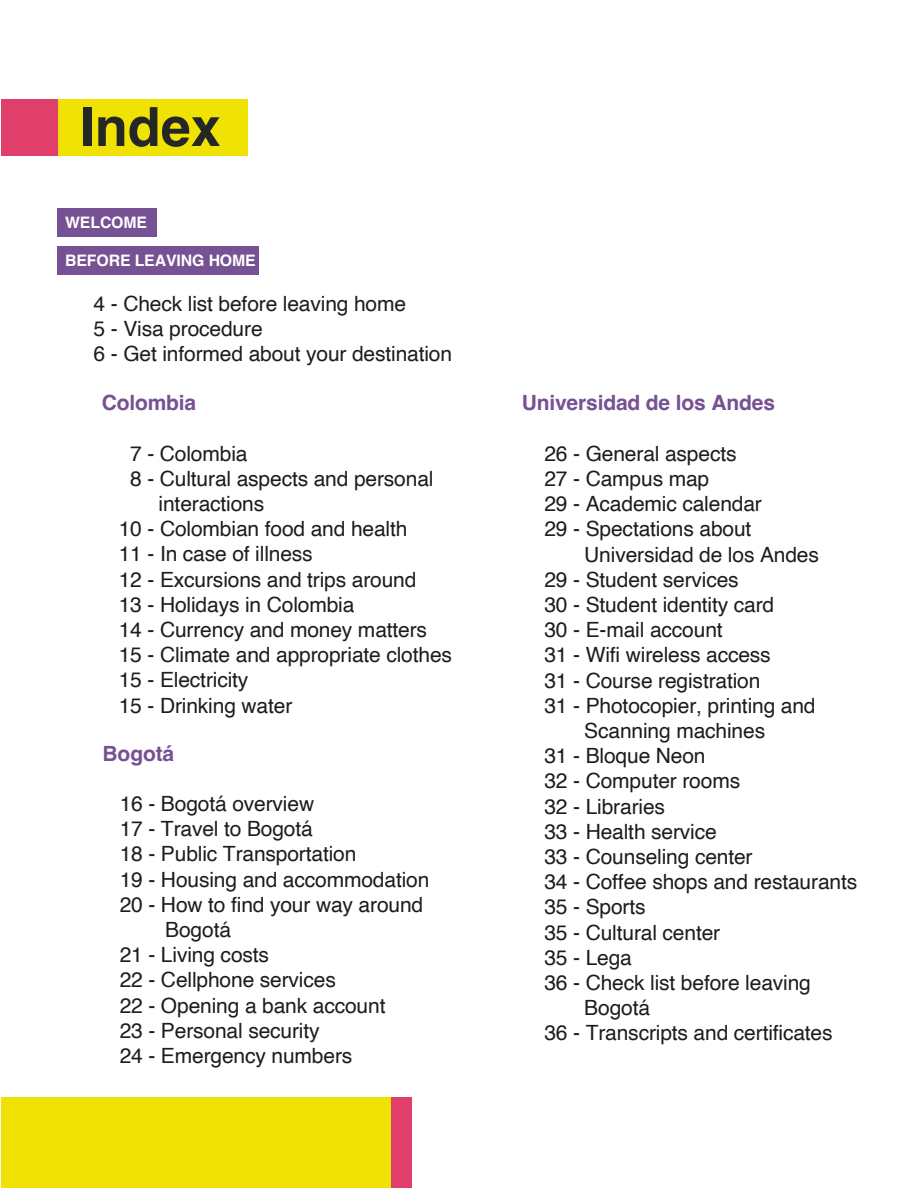
<style>
.page{position:relative;width:918px;height:1188px;background:#fff}
.page>*{position:absolute;margin:0;border:0;box-sizing:border-box;transform-origin:0 0}
.t1{font:700 54px "Helvetica";color:#252626}
.t2{font:21px/25.2px "Helvetica";letter-spacing:-.005em;color:#1d1d1b}
.t3{font:700 21px "Helvetica";letter-spacing:-.005em;color:#765194}
.t4{font:700 15.9px "Helvetica";letter-spacing:-.005em;color:#fff}
</style>
<div class="page">
<div style="left:57px;top:99px;width:191px;height:56px;background:#f0e304"></div>
<div style="left:1px;top:99px;width:56px;height:56px;background:#df3f6a"></div>
<div style="left:1px;top:1097px;width:390px;height:91px;background:#f0e304"></div>
<div style="left:391px;top:1097px;width:21px;height:91px;background:#df3f6a"></div>
<div style="left:58px;top:208px;width:99px;height:29px;background:#765194"></div>
<div style="left:58px;top:246px;width:201px;height:29px;background:#765194"></div>
<h1 class="t1" style="left:80px;top:94px;width:143px">Index</h1>
<p class="t4" style="left:65px;top:213px;width:84px">WELCOME</p>
<p class="t4" style="left:65px;top:251px;width:192px">BEFORE LEAVING HOME</p>
<p class="t2" style="left:94px;top:291px;width:360px">4 - Check list before leaving home<br>5 - Visa procedure<br>6 - Get informed about your destination</p>
<p class="t3" style="left:102px;top:390px;width:96px">Colombia</p>
<p class="t2" style="left:130px;top:441px;width:119px">7 - Colombia</p>
<p class="t2" style="left:130px;top:466px;width:305px">8 - Cultural aspects and personal</p>
<p class="t2" style="left:159px;top:492px;width:107px">interactions</p>
<p class="t2" style="left:119px;top:517px;width:290px">10 - Colombian food and health</p>
<p class="t2" style="left:119px;top:542px;width:196px">11 - In case of illness</p>
<p class="t2" style="left:119px;top:567px;width:299px">12 - Excursions and trips around</p>
<p class="t2" style="left:119px;top:592px;width:237px">13 - Holidays in Colombia</p>
<p class="t2" style="left:119px;top:618px;width:310px">14 - Currency and money matters</p>
<p class="t2" style="left:119px;top:643px;width:335px">15 - Climate and appropriate clothes</p>
<p class="t2" style="left:119px;top:668px;width:131px">15 - Electricity</p>
<p class="t2" style="left:119px;top:693px;width:175px">15 - Drinking water</p>
<p class="t3" style="left:103px;top:740px;width:73px">Bogotá</p>
<p class="t2" style="left:120px;top:792px;width:196px">16 - Bogotá overview</p>
<p class="t2" style="left:120px;top:817px;width:195px">17 - Travel to Bogotá</p>
<p class="t2" style="left:120px;top:842px;width:238px">18 - Public Transportation</p>
<p class="t2" style="left:120px;top:867px;width:311px">19 - Housing and accommodation</p>
<p class="t2" style="left:120px;top:893px;width:305px">20 - How to find your way around</p>
<p class="t2" style="left:165px;top:918px;width:67px">Bogotá</p>
<p class="t2" style="left:120px;top:943px;width:151px">21 - Living costs</p>
<p class="t2" style="left:120px;top:968px;width:218px">22 - Cellphone services</p>
<p class="t2" style="left:120px;top:993px;width:267px">22 - Opening a bank account</p>
<p class="t2" style="left:120px;top:1019px;width:201px">23 - Personal security</p>
<p class="t2" style="left:120px;top:1044px;width:234px">24 - Emergency numbers</p>
<p class="t3" style="left:522px;top:390px;width:255px">Universidad de los Andes</p>
<p class="t2" style="left:544px;top:442px;width:194px">26 - General aspects</p>
<p class="t2" style="left:544px;top:467px;width:166px">27 - Campus map</p>
<p class="t2" style="left:544px;top:492px;width:219px">29 - Academic calendar</p>
<p class="t2" style="left:544px;top:517px;width:209px">29 - Spectations about</p>
<p class="t2" style="left:584px;top:542px;width:236px">Universidad de los Andes</p>
<p class="t2" style="left:544px;top:568px;width:196px">29 - Student services</p>
<p class="t2" style="left:544px;top:593px;width:231px">30 - Student identity card</p>
<p class="t2" style="left:544px;top:618px;width:180px">30 - E-mail account</p>
<p class="t2" style="left:544px;top:643px;width:228px">31 - Wifi wireless access</p>
<p class="t2" style="left:544px;top:668px;width:218px">31 - Course registration</p>
<p class="t2" style="left:544px;top:694px;width:273px">31 - Photocopier, printing and</p>
<p class="t2" style="left:584px;top:719px;width:182px">Scanning machines</p>
<p class="t2" style="left:544px;top:744px;width:163px">31 - Bloque Neon</p>
<p class="t2" style="left:544px;top:769px;width:197px">32 - Computer rooms</p>
<p class="t2" style="left:544px;top:794px;width:122px">32 - Libraries</p>
<p class="t2" style="left:544px;top:820px;width:174px">33 - Health service</p>
<p class="t2" style="left:544px;top:845px;width:210px">33 - Counseling center</p>
<p class="t2" style="left:544px;top:870px;width:314px">34 - Coffee shops and restaurants</p>
<p class="t2" style="left:544px;top:895px;width:103px">35 - Sports</p>
<p class="t2" style="left:544px;top:920px;width:177px">35 - Cultural center</p>
<p class="t2" style="left:544px;top:946px;width:89px">35 - Lega</p>
<p class="t2" style="left:544px;top:971px;width:268px">36 - Check list before leaving</p>
<p class="t2" style="left:584px;top:996px;width:67px">Bogotá</p>
<p class="t2" style="left:544px;top:1021px;width:290px">36 - Transcripts and certificates</p>
</div>
